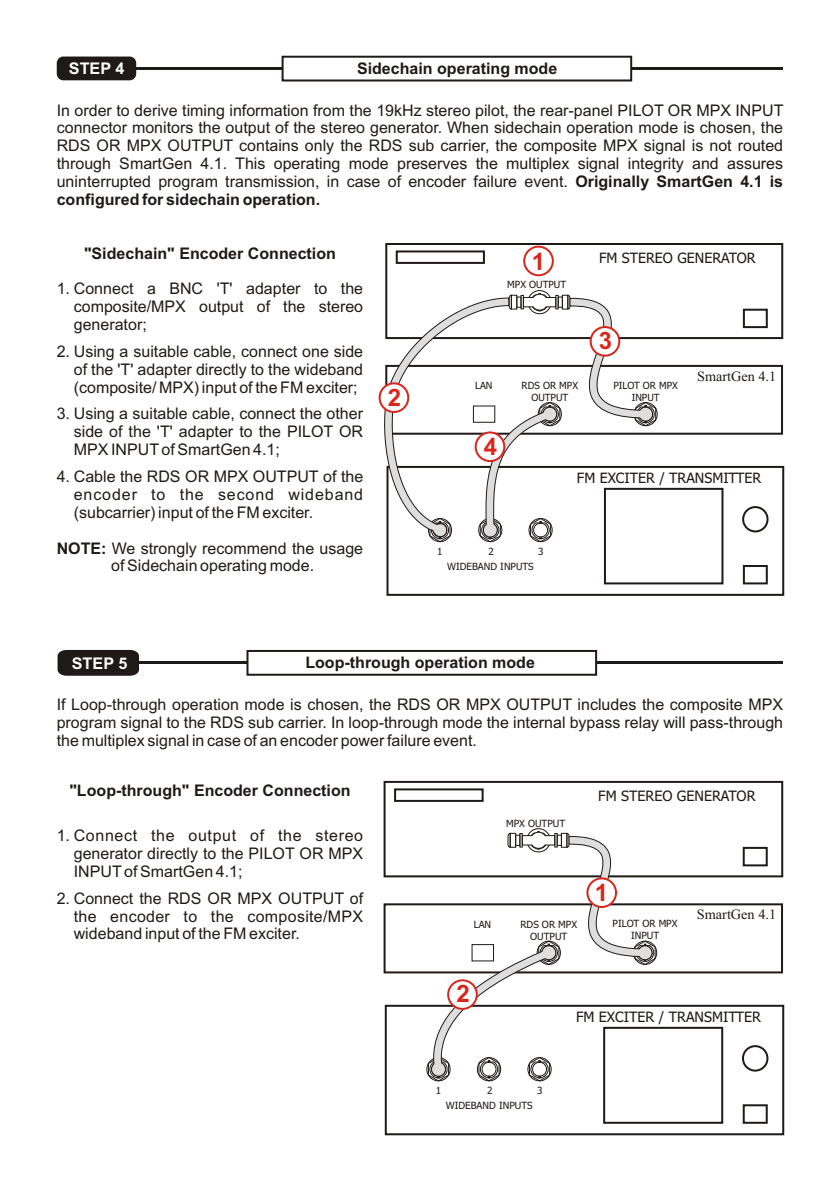
<style>
.page{position:relative;width:840px;height:1191px;background:#fff}
.page>*{position:absolute;margin:0;border:0;box-sizing:border-box;transform-origin:0 0}
.t1{font:700 24px "Arial";color:#d9261c}
.t2{font:16px/17.8px "Arial";color:#1f1a17;text-align:justify}
.t3{font:700 16px "Arial";color:#1f1a17}
.t4{font:700 16px "Arial";color:#fff}
.t5{font:14.2px "Tahoma";color:#1f1a17}
.t6{font:14.2px "Times New Roman";color:#1f1a17}
.t7{font:10px/12px "Tahoma";color:#1f1a17;text-align:center}
.t8{font:9.8px/12px "Tahoma";color:#1f1a17;text-align:center}
.s1{font-weight:700}
</style>
<div class="page">
<hr style="left:130px;top:67px;width:652px;height:3px;background:#1f1a17">
<div style="left:57px;top:57px;width:79px;height:23px;background:#1f1a17;border-radius:7px"></div>
<hr style="left:101px;top:661px;width:681px;height:3px;background:#1f1a17">
<svg style="left:246px;top:649px;width:351px;height:27px"></svg>
<svg style="left:57px;top:649px;width:82px;height:27px;background:#2f2a27"></svg>
<svg style="left:281px;top:55px;width:351px;height:27px"></svg>
<div style="left:385px;top:243px;width:397px;height:96px;border:2px solid #1f1a17"></div>
<div style="left:742px;top:309px;width:25px;height:19px;border:2px solid #1f1a17"></div>
<div style="left:395px;top:250px;width:89px;height:14px;border:2px solid #1f1a17"></div>
<div style="left:385px;top:365px;width:397px;height:70px;border:2px solid #1f1a17"></div>
<div style="left:527px;top:290px;width:24px;height:24px;border:1px solid #1f1a17;border-radius:50%"></div>
<div style="left:633px;top:402px;width:24px;height:24px;border:1px solid #1f1a17;border-radius:50%"></div>
<div style="left:386px;top:466px;width:397px;height:130px;border:2px solid #1f1a17"></div>
<div style="left:603px;top:488px;width:120px;height:96px;border:2px solid #1f1a17"></div>
<div style="left:741px;top:506px;width:27px;height:26px;border:2px solid #1f1a17;border-radius:50%"></div>
<div style="left:742px;top:565px;width:25px;height:19px;border:2px solid #1f1a17"></div>
<svg style="left:383px;top:293px;width:273px;height:250px"></svg>
<div style="left:523px;top:246px;width:30px;height:30px;background:#fff;border:2px solid #d9261c;border-radius:50%"></div>
<svg style="left:589px;top:326px;width:31px;height:31px"></svg>
<svg style="left:378px;top:382px;width:31px;height:31px"></svg>
<svg style="left:474px;top:431px;width:31px;height:31px"></svg>
<div style="left:383px;top:781px;width:399px;height:96px;border:2px solid #1f1a17"></div>
<div style="left:742px;top:847px;width:25px;height:19px;border:2px solid #1f1a17"></div>
<div style="left:394px;top:788px;width:89px;height:14px;border:2px solid #1f1a17"></div>
<div style="left:383px;top:903px;width:399px;height:70px;border:2px solid #1f1a17"></div>
<div style="left:526px;top:828px;width:24px;height:24px;border:1px solid #1f1a17;border-radius:50%"></div>
<div style="left:426px;top:1057px;width:24px;height:24px;border:1px solid #1f1a17;border-radius:50%"></div>
<div style="left:384px;top:1004px;width:399px;height:131px;border:2px solid #1f1a17"></div>
<div style="left:602px;top:1026px;width:120px;height:97px;border:2px solid #1f1a17"></div>
<div style="left:741px;top:1045px;width:27px;height:26px;border:2px solid #1f1a17;border-radius:50%"></div>
<div style="left:742px;top:1104px;width:25px;height:19px;border:2px solid #1f1a17"></div>
<svg style="left:427px;top:831px;width:229px;height:251px"></svg>
<div style="left:586px;top:877px;width:30px;height:31px;background:#fff;border:2px solid #d9261c;border-radius:50%"></div>
<div style="left:447px;top:979px;width:30px;height:31px;background:#fff;border:2px solid #d9261c;border-radius:50%"></div>
<p class="t4" style="left:69px;top:63px;width:57px">STEP 4</p>
<p class="t3" style="left:357px;top:62px;width:202px">Sidechain operating mode</p>
<p class="t2" style="left:57px;top:102px;width:728px">In order to derive timing information from the 19kHz stereo pilot, the rear-panel PILOT OR MPX INPUT connector monitors the output of the stereo generator. When sidechain operation mode is chosen, the RDS OR MPX OUTPUT contains only the RDS sub carrier, the composite MPX signal is not routed through SmartGen 4.1. This operating mode preserves the multiplex signal integrity and assures uninterrupted program transmission, in case of encoder failure event. <span class="s1">Originally SmartGen 4.1 is configured for sidechain operation.</span></p>
<p class="t3" style="left:84px;top:247px;width:253px">"Sidechain" Encoder Connection</p>
<p class="t2" style="left:74px;top:281px;width:291px;text-indent:-17px">1. Connect a BNC 'T' adapter to the composite/MPX output of the stereo generator;</p>
<p class="t2" style="left:74px;top:344px;width:291px;text-indent:-17px">2. Using a suitable cable, connect one side of the 'T' adapter directly to the wideband (composite/ MPX) input of the FM exciter;</p>
<p class="t2" style="left:74px;top:406px;width:291px;text-indent:-17px">3. Using a suitable cable, connect the other side of the 'T' adapter to the PILOT OR MPX INPUTof SmartGen 4.1;</p>
<p class="t2" style="left:74px;top:469px;width:291px;text-indent:-17px">4. Cable the RDS OR MPX OUTPUT of the encoder to the second wideband (subcarrier) input of the FM exciter.</p>
<p class="t2" style="left:57px;top:540px;width:308px;text-align:center"><span class="s1">NOTE:</span> We strongly recommend the usage of Sidechain operating mode.</p>
<p class="t5" style="left:598px;top:252px;width:158px">FM STEREO GENERATOR</p>
<h1 class="t1" style="left:531px;top:252px;width:15px">1</h1>
<p class="t8" style="left:507px;top:280px;width:60px">MPX OUTPUT</p>
<h1 class="t1" style="left:598px;top:332px;width:15px">3</h1>
<p class="t6" style="left:696px;top:371px;width:80px">SmartGen 4.1</p>
<p class="t8" style="left:521px;top:380px;width:58px">RDS OR MPX<br>OUTPUT</p>
<p class="t8" style="left:613px;top:380px;width:66px">PILOT OR MPX<br>INPUT</p>
<p class="t8" style="left:475px;top:380px;width:19px">LAN</p>
<h1 class="t1" style="left:388px;top:388px;width:15px">2</h1>
<h1 class="t1" style="left:483px;top:437px;width:15px">4</h1>
<p class="t5" style="left:576px;top:472px;width:186px">FM EXCITER / TRANSMITTER</p>
<p class="t8" style="left:437px;top:546px;width:7px">1</p>
<p class="t8" style="left:488px;top:546px;width:7px">2</p>
<p class="t8" style="left:538px;top:546px;width:7px">3</p>
<p class="t8" style="left:447px;top:561px;width:88px">WIDEBAND INPUTS</p>
<p class="t4" style="left:72px;top:657px;width:57px">STEP 5</p>
<p class="t3" style="left:305px;top:656px;width:231px">Loop-through operation mode</p>
<p class="t2" style="left:57px;top:696px;width:727px">If Loop-through operation mode is chosen, the RDS OR MPX OUTPUT includes the composite MPX program signal to the RDS sub carrier. In loop-through mode the internal bypass relay will pass-through the multiplex signal in case of an encoder power failure event.</p>
<p class="t3" style="left:69px;top:784px;width:282px">"Loop-through" Encoder Connection</p>
<p class="t2" style="left:74px;top:828px;width:291px;text-indent:-17px">1. Connect the output of the stereo generator directly to the PILOT OR MPX INPUTof SmartGen 4.1;</p>
<p class="t2" style="left:74px;top:890px;width:291px;text-indent:-17px">2. Connect the RDS OR MPX OUTPUT of the encoder to the composite/MPX wideband input of the FM exciter.</p>
<p class="t5" style="left:598px;top:789px;width:159px">FM STEREO GENERATOR</p>
<p class="t7" style="left:506px;top:817px;width:61px">MPX OUTPUT</p>
<h1 class="t1" style="left:594px;top:883px;width:15px">1</h1>
<p class="t6" style="left:696px;top:909px;width:81px">SmartGen 4.1</p>
<p class="t7" style="left:520px;top:918px;width:58px">RDS OR MPX<br>OUTPUT</p>
<p class="t7" style="left:612px;top:918px;width:66px">PILOT OR MPX<br>INPUT</p>
<p class="t7" style="left:473px;top:918px;width:19px">LAN</p>
<h1 class="t1" style="left:456px;top:985px;width:15px">2</h1>
<p class="t7" style="left:435px;top:1085px;width:7px">1</p>
<p class="t7" style="left:487px;top:1085px;width:7px">2</p>
<p class="t7" style="left:536px;top:1085px;width:7px">3</p>
<p class="t7" style="left:445px;top:1100px;width:88px">WIDEBAND INPUTS</p>
<p class="t5" style="left:575px;top:1010px;width:186px">FM EXCITER / TRANSMITTER</p>
</div>
